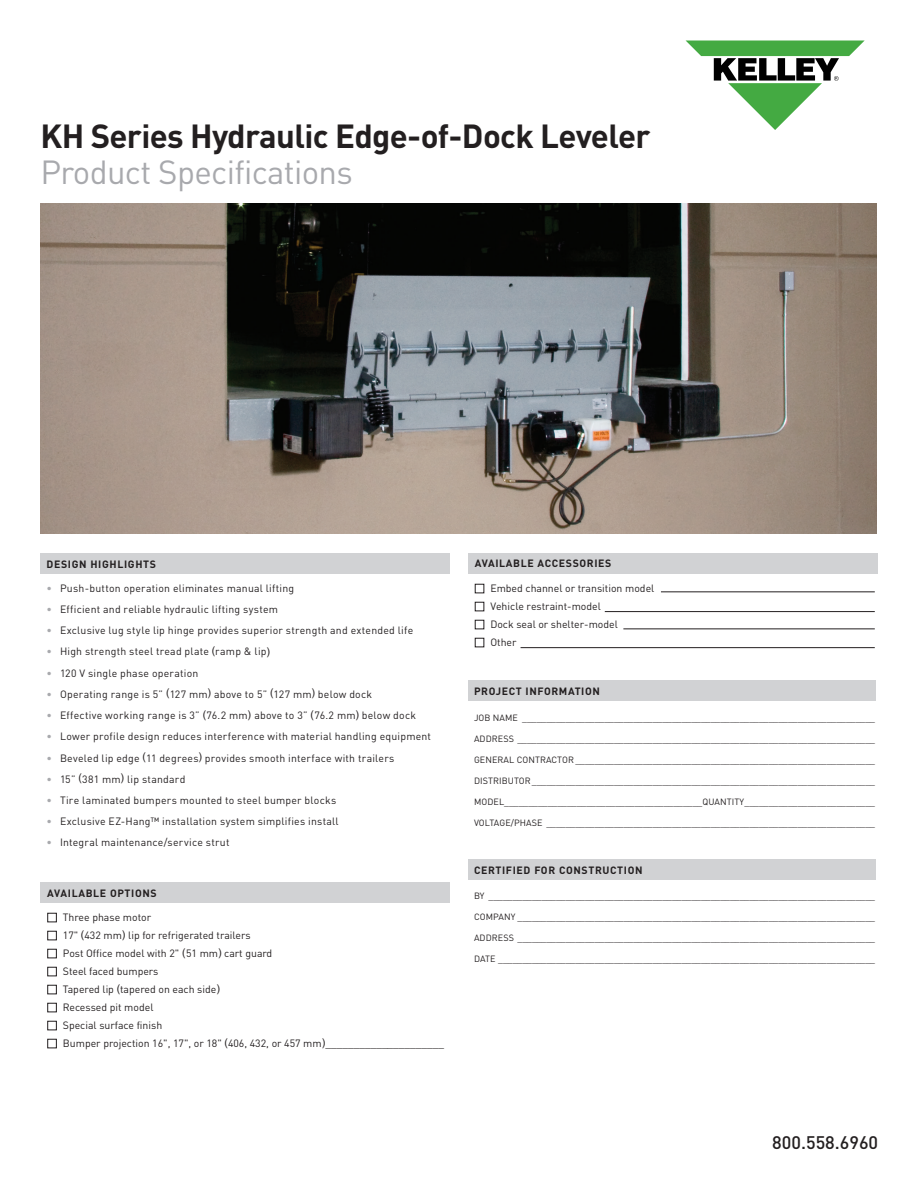
<style>
.page{position:relative;width:918px;height:1188px;background:#fff}
.page>*{position:absolute;margin:0;border:0;box-sizing:border-box;transform-origin:0 0}
.t1{font:700 33px "DIN Pro";letter-spacing:-.02em;color:#231f20}
.t2{font:33px "DIN Pro";letter-spacing:-.02em;color:#a8a9ad}
.t3{font:500 18px "DIN Pro";color:#231f20}
.t4{font:10.5px "DIN Pro";letter-spacing:.02em;color:#231f20}
.t5{font:10.5px "DIN Pro";color:#231f20}
.t6{font:700 10.5px "DIN Pro";letter-spacing:.06em;color:#231f20}
.t7{font:9px "DIN Pro";letter-spacing:.01em;color:#231f20}
.s1{color:#a8a9ad}
.s2{font-family:"Arial"}
</style>
<div class="page">
<svg style="left:686px;top:40px;width:179px;height:90px"></svg>
<div style="left:468px;top:681px;width:408px;height:20px;background:#d1d2d4"></div>
<div style="left:468px;top:860px;width:408px;height:20px;background:#d1d2d4"></div>
<div style="left:40px;top:883px;width:410px;height:20px;background:#d1d2d4"></div>
<div style="left:40px;top:554px;width:410px;height:20px;background:#d1d2d4"></div>
<img style="left:40px;top:203px;width:837px;height:331px">
<div style="left:468px;top:554px;width:410px;height:20px;background:#d1d2d4"></div>
<hr style="left:661px;top:592px;width:214px;height:1px;background:#231f20">
<hr style="left:605px;top:611px;width:270px;height:1px;background:#231f20">
<hr style="left:623px;top:629px;width:252px;height:1px;background:#231f20">
<hr style="left:521px;top:647px;width:354px;height:1px;background:#231f20">
<h1 class="t1" style="left:40px;top:109px;width:612px">KH Series Hydraulic Edge-of-Dock Leveler</h1>
<h1 class="t2" style="left:40px;top:146px;width:314px">Product Specifications</h1>
<p class="t6" style="left:47px;top:555px;width:111px">DESIGN HIGHLIGHTS</p>
<p class="t4" style="left:46px;top:580px;width:249px"><span class="s1">•</span> Push-button operation eliminates manual lifting</p>
<p class="t4" style="left:46px;top:601px;width:233px"><span class="s1">•</span> Efficient and reliable hydraulic lifting system</p>
<p class="t4" style="left:46px;top:622px;width:368px"><span class="s1">•</span> Exclusive lug style lip hinge provides superior strength and extended life</p>
<p class="t4" style="left:46px;top:643px;width:225px"><span class="s1">•</span> High strength steel tread plate <span class="s2">(</span>ramp &amp; lip<span class="s2">)</span></p>
<p class="t4" style="left:46px;top:665px;width:153px"><span class="s1">•</span> 120 V single phase operation</p>
<p class="t4" style="left:46px;top:686px;width:327px"><span class="s1">•</span> Operating range is 5” <span class="s2">(</span>127 mm<span class="s2">)</span> above to 5” <span class="s2">(</span>127 mm<span class="s2">)</span> below dock</p>
<p class="t4" style="left:46px;top:707px;width:371px"><span class="s1">•</span> Effective working range is 3” <span class="s2">(</span>76.2 mm<span class="s2">)</span> above to 3” <span class="s2">(</span>76.2 mm<span class="s2">)</span> below dock</p>
<p class="t4" style="left:47px;top:728px;width:386px"><span class="s1">•</span> Lower profile design reduces interference with material handling equipment</p>
<p class="t4" style="left:47px;top:749px;width:349px"><span class="s1">•</span> Beveled lip edge <span class="s2">(</span>11 degrees<span class="s2">)</span> provides smooth interface with trailers</p>
<p class="t4" style="left:47px;top:771px;width:140px"><span class="s1">•</span> 15” <span class="s2">(</span>381 mm<span class="s2">)</span> lip standard</p>
<p class="t4" style="left:47px;top:792px;width:291px"><span class="s1">•</span> Tire laminated bumpers mounted to steel bumper blocks</p>
<p class="t4" style="left:47px;top:813px;width:294px"><span class="s1">•</span> Exclusive EZ-Hang™ installation system simplifies install</p>
<p class="t4" style="left:47px;top:834px;width:185px"><span class="s1">•</span> Integral maintenance/service strut</p>
<p class="t6" style="left:47px;top:884px;width:111px">AVAILABLE OPTIONS</p>
<p class="t5" style="left:46px;top:909px;width:106px">■ Three phase motor</p>
<p class="t5" style="left:46px;top:927px;width:206px">■ 17" <span class="s2">(</span>432 mm<span class="s2">)</span> lip for refrigerated trailers</p>
<p class="t5" style="left:46px;top:945px;width:227px">■ Post Office model with 2" <span class="s2">(</span>51 mm<span class="s2">)</span> cart guard</p>
<p class="t5" style="left:46px;top:963px;width:114px">■ Steel faced bumpers</p>
<p class="t5" style="left:46px;top:981px;width:175px">■ Tapered lip <span class="s2">(</span>tapered on each side<span class="s2">)</span></p>
<p class="t5" style="left:46px;top:999px;width:109px">■ Recessed pit model</p>
<p class="t5" style="left:46px;top:1017px;width:117px">■ Special surface finish</p>
<p class="t5" style="left:46px;top:1035px;width:399px">■ Bumper projection 16", 17", or 18" <span class="s2">(</span>406, 432, or 457 mm<span class="s2">)</span>_____________________</p>
<p class="t6" style="left:475px;top:555px;width:138px">AVAILABLE ACCESSORIES</p>
<p class="t5" style="left:474px;top:580px;width:182px">■ Embed channel or transition model</p>
<p class="t5" style="left:474px;top:598px;width:128px">■ Vehicle restraint-model</p>
<p class="t5" style="left:474px;top:616px;width:145px">■ Dock seal or shelter-model</p>
<p class="t4" style="left:474px;top:634px;width:44px">■ Other</p>
<p class="t6" style="left:474px;top:682px;width:127px">PROJECT INFORMATION</p>
<p class="t7" style="left:474px;top:710px;width:403px">JOB NAME _________________________________________________________________________</p>
<p class="t7" style="left:474px;top:731px;width:403px">ADDRESS __________________________________________________________________________</p>
<p class="t7" style="left:474px;top:752px;width:403px">GENERAL CONTRACTOR ______________________________________________________________</p>
<p class="t7" style="left:474px;top:773px;width:403px">DISTRIBUTOR_______________________________________________________________________</p>
<p class="t7" style="left:474px;top:794px;width:403px">MODEL_________________________________________QUANTITY___________________________</p>
<p class="t7" style="left:474px;top:815px;width:403px">VOLTAGE/PHASE ____________________________________________________________________</p>
<p class="t6" style="left:474px;top:861px;width:170px">CERTIFIED FOR CONSTRUCTION</p>
<p class="t7" style="left:474px;top:889px;width:403px">BY ________________________________________________________________________________</p>
<p class="t7" style="left:474px;top:910px;width:403px">COMPANY __________________________________________________________________________</p>
<p class="t7" style="left:474px;top:931px;width:403px">ADDRESS __________________________________________________________________________</p>
<p class="t7" style="left:474px;top:952px;width:403px">DATE ______________________________________________________________________________</p>
<h2 class="t3" style="left:772px;top:1128px;width:107px">800.558.6960</h2>
</div>
